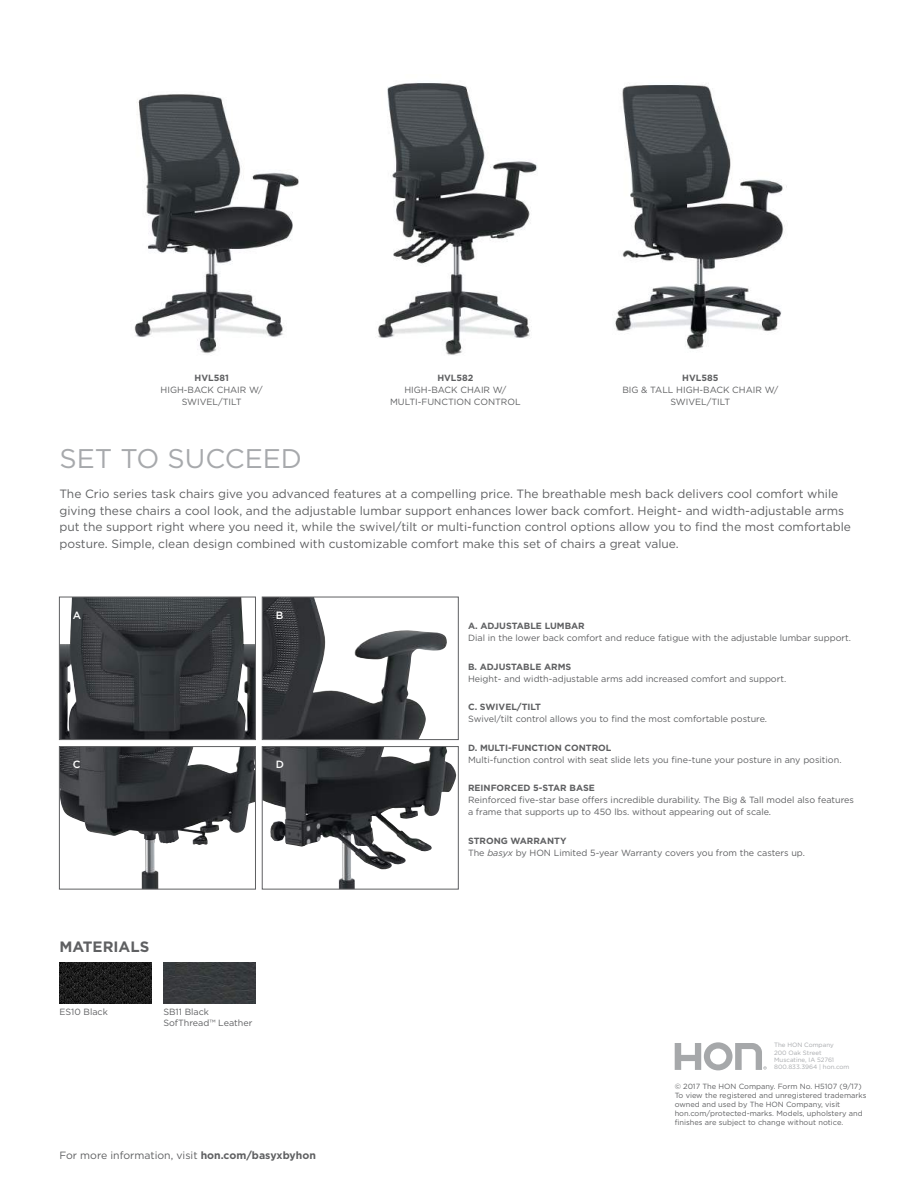
<style>
.page{position:relative;width:918px;height:1188px;background:#fff}
.page>*{position:absolute;margin:0;border:0;box-sizing:border-box;transform-origin:0 0}
.t1{font:27px "Gotham";color:#a7a9ac}
.t2{font:700 15px "Gotham";color:#5f6062}
.t3{font:12px/16.5px "Gotham";color:#5f6062}
.t4{font:10.5px "Gotham";color:#5f6062}
.t5{font:500 10.5px "Gotham";color:#fff}
.t6{font:9px/12px "Gotham";color:#5f6062}
.t7{font:700 9px "Gotham";color:#5f6062}
.t8{font:7.5px/9px "Gotham";color:#5f6062}
.t9{font:6.15px/7.5px "Gotham";color:#a7a9ac}
.s1{font-weight:700}
.s2{font-style:italic}
</style>
<div class="page">
<svg style="left:675px;top:1042px;width:92px;height:28px"></svg>
<img style="left:134px;top:94px;width:165px;height:260px">
<img style="left:378px;top:83px;width:160px;height:272px">
<img style="left:615px;top:84px;width:172px;height:265px">
<img style="left:59px;top:963px;width:93px;height:40px">
<img style="left:163px;top:963px;width:92px;height:40px">
<img style="left:61px;top:599px;width:193px;height:139px">
<div style="left:59px;top:597px;width:197px;height:143px;border:1px solid #5f6062"></div>
<img style="left:264px;top:599px;width:183px;height:139px">
<div style="left:262px;top:597px;width:197px;height:143px;border:1px solid #5f6062"></div>
<img style="left:61px;top:748px;width:193px;height:140px">
<div style="left:59px;top:746px;width:197px;height:144px;border:1px solid #5f6062"></div>
<img style="left:264px;top:748px;width:169px;height:140px">
<div style="left:262px;top:746px;width:197px;height:144px;border:1px solid #5f6062"></div>
<p class="t7" style="left:195px;top:371px;width:36px">HVL581</p>
<p class="t6" style="left:161px;top:383px;width:104px;text-align:center">HIGH-BACK CHAIR W/<br>SWIVEL/TILT</p>
<p class="t7" style="left:437px;top:371px;width:38px">HVL582</p>
<p class="t6" style="left:390px;top:383px;width:132px;text-align:center">HIGH-BACK CHAIR W/<br>MULTI-FUNCTION CONTROL</p>
<p class="t7" style="left:682px;top:371px;width:38px">HVL585</p>
<p class="t6" style="left:622px;top:383px;width:157px;text-align:center">BIG &amp; TALL HIGH-BACK CHAIR W/<br>SWIVEL/TILT</p>
<h1 class="t1" style="left:59px;top:441px;width:244px">SET TO SUCCEED</h1>
<p class="t3" style="left:59px;top:485px;width:793px">The Crio series task chairs give you advanced features at a compelling price. The breathable mesh back delivers cool comfort while giving these chairs a cool look, and the adjustable lumbar support enhances lower back comfort. Height- and width-adjustable arms put the support right where you need it, while the swivel/tilt or multi-function control options allow you to find the most comfortable posture. Simple, clean design combined with customizable comfort make this set of chairs a great value.</p>
<p class="t5" style="left:73px;top:608px;width:10px">A</p>
<p class="t5" style="left:276px;top:608px;width:9px">B</p>
<p class="t5" style="left:73px;top:758px;width:9px">C</p>
<p class="t5" style="left:276px;top:758px;width:10px">D</p>
<h2 class="t2" style="left:59px;top:936px;width:91px">MATERIALS</h2>
<p class="t6" style="left:59px;top:1006px;width:50px">ES10 Black</p>
<p class="t6" style="left:163px;top:1006px;width:91px;line-height:10.8px">SB11 Black<br>SofThread™ Leather</p>
<p class="t4" style="left:59px;top:1148px;width:258px">For more information, visit <span class="s1">hon.com/basyxbyhon</span></p>
<p class="t7" style="left:468px;top:620px;width:118px">A. ADJUSTABLE LUMBAR</p>
<p class="t6" style="left:468px;top:632px;width:385px">Dial in the lower back comfort and reduce fatigue with the adjustable lumbar support.</p>
<p class="t7" style="left:468px;top:661px;width:105px">B. ADJUSTABLE ARMS</p>
<p class="t6" style="left:468px;top:672px;width:320px">Height- and width-adjustable arms add increased comfort and support.</p>
<p class="t7" style="left:468px;top:701px;width:75px">C. SWIVEL/TILT</p>
<p class="t6" style="left:468px;top:713px;width:301px">Swivel/tilt control allows you to find the most comfortable posture.</p>
<p class="t7" style="left:468px;top:742px;width:145px">D. MULTI-FUNCTION CONTROL</p>
<p class="t6" style="left:468px;top:753px;width:375px">Multi-function control with seat slide lets you fine-tune your posture in any position.</p>
<p class="t7" style="left:468px;top:782px;width:128px">REINFORCED 5-STAR BASE</p>
<p class="t6" style="left:468px;top:794px;width:388px">Reinforced five-star base offers incredible durability. The Big &amp; Tall model also features a frame that supports up to 450 lbs. without appearing out of scale.</p>
<p class="t6" style="left:468px;top:834px;width:338px"><span class="s1">STRONG WARRANTY<br></span>The <span class="s2">basyx</span> by HON Limited 5-year Warranty covers you from the casters up.</p>
<p class="t9" style="left:774px;top:1041px;width:77px">The HON Company<br>200 Oak Street<br>Muscatine, IA 52761<br>800.833.3964 | hon.com</p>
<p class="t8" style="left:675px;top:1082px;width:193px">© 2017 The HON Company. Form No. H5107 (9/17)<br>To view the registered and unregistered trademarks owned and used by The HON Company, visit hon.com/protected-marks. Models, upholstery and finishes are subject to change without notice.</p>
</div>
